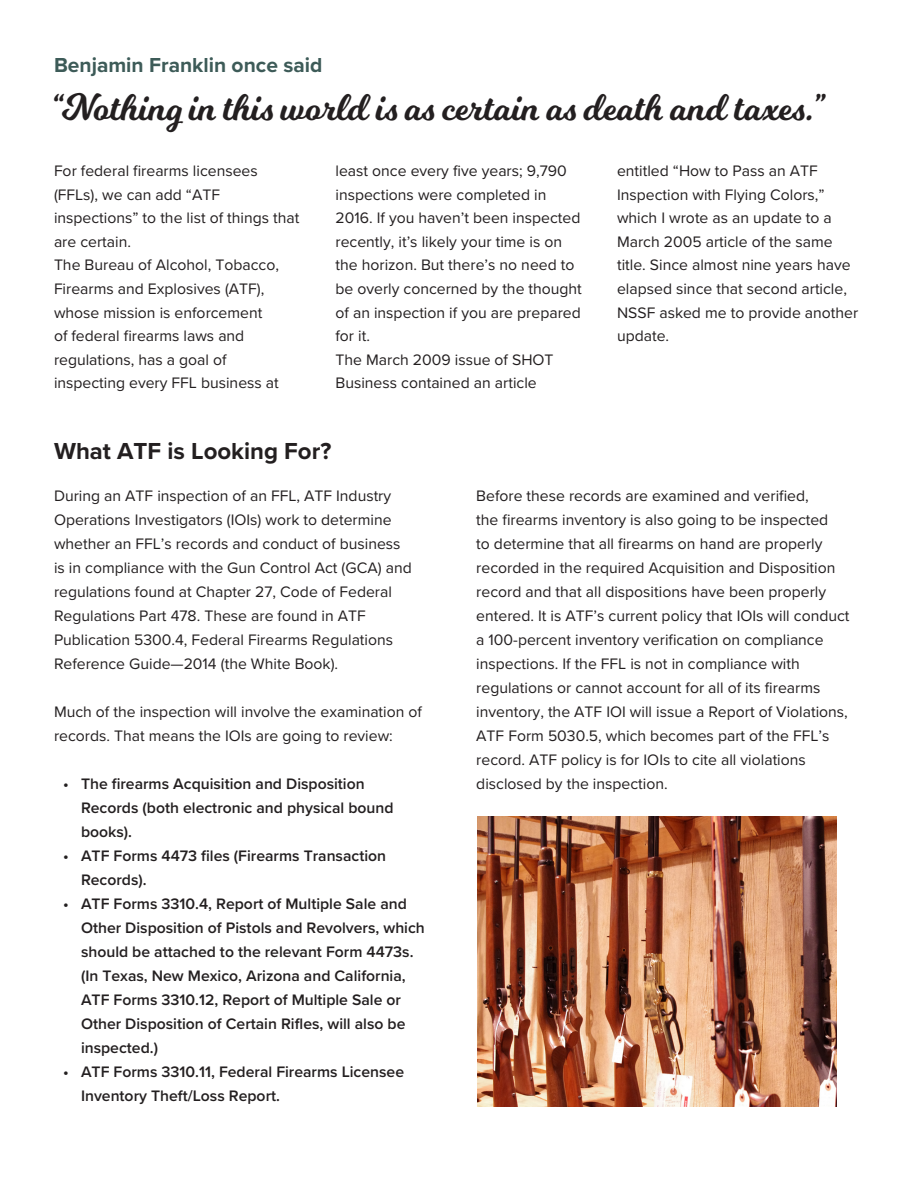
<style>
.page{position:relative;width:918px;height:1188px;background:#fff}
.page>*{position:absolute;margin:0;border:0;box-sizing:border-box;transform-origin:0 0}
.t1{font:37.5px "Milkshake";color:#231f20}
.t2{font:700 24px "Proxima Nova";color:#231f20}
.t3{font:700 21px "Proxima Nova";color:#3d5b58}
.t4{font:15.75px/23.5px "Proxima Nova";color:#231f20}
.t5{font:600 15.75px/24px "Proxima Nova";color:#231f20}
</style>
<div class="page">
<img style="left:477px;top:816px;width:359px;height:291px">
<p class="t3" style="left:54px;top:50px;width:270px">Benjamin Franklin once said</p>
<p class="t1" style="left:54px;top:81px;width:773px">“Nothing in this world is as certain as death and taxes.”</p>
<p class="t4" style="left:54px;top:159px;width:247px">For federal firearms licensees (FFLs), we can add “ATF inspections” to the list of things that are certain.</p>
<p class="t4" style="left:54px;top:253px;width:227px">The Bureau of Alcohol, Tobacco,<br>Firearms and Explosives (ATF), whose mission is enforcement of federal firearms laws and regulations, has a goal of inspecting every FFL business at</p>
<p class="t4" style="left:336px;top:159px;width:248px">least once every five years; 9,790 inspections were completed in<br>2016. If you haven’t been inspected recently, it’s likely your time is on the horizon. But there’s no need to be overly concerned by the thought of an inspection if you are prepared for it.</p>
<p class="t4" style="left:336px;top:347px;width:220px">The March 2009 issue of SHOT<br>Business contained an article</p>
<p class="t4" style="left:617px;top:159px;width:243px">entitled “How to Pass an ATF<br>Inspection with Flying Colors,” which I wrote as an update to a<br>March 2005 article of the same title. Since almost nine years have elapsed since that second article,<br>NSSF asked me to provide another update.</p>
<p class="t2" style="left:54px;top:433px;width:279px">What ATF is Looking For?</p>
<p class="t4" style="left:54px;top:483px;width:359px;line-height:24px">During an ATF inspection of an FFL, ATF Industry Operations Investigators (IOIs) work to determine whether an FFL’s records and conduct of business is in compliance with the Gun Control Act (GCA) and regulations found at Chapter 27, Code of Federal Regulations Part 478. These are found in ATF Publication 5300.4, Federal Firearms Regulations Reference Guide—2014 (the White Book).</p>
<p class="t4" style="left:54px;top:699px;width:370px;line-height:24px">Much of the inspection will involve the examination of records. That means the IOIs are going to review:</p>
<p class="t5" style="left:81px;top:771px;width:314px;text-indent:-18px">• The firearms Acquisition and Disposition<br>Records (both electronic and physical bound books).</p>
<p class="t5" style="left:81px;top:843px;width:307px;text-indent:-18px">• ATF Forms 4473 files (Firearms Transaction<br>Records).</p>
<p class="t5" style="left:81px;top:891px;width:345px;text-indent:-18px">• ATF Forms 3310.4, Report of Multiple Sale and Other Disposition of Pistols and Revolvers, which should be attached to the relevant Form 4473s. (In Texas, New Mexico, Arizona and California, ATF Forms 3310.12, Report of Multiple Sale or Other Disposition of Certain Rifles, will also be inspected.)</p>
<p class="t5" style="left:81px;top:1059px;width:325px;text-indent:-18px">• ATF Forms 3310.11, Federal Firearms Licensee<br>Inventory Theft/Loss Report.</p>
<p class="t4" style="left:476px;top:483px;width:375px;line-height:24px">Before these records are examined and verified,<br>the firearms inventory is also going to be inspected<br>to determine that all firearms on hand are properly recorded in the required Acquisition and Disposition record and that all dispositions have been properly entered. It is ATF’s current policy that IOIs will conduct a 100-percent inventory verification on compliance inspections. If the FFL is not in compliance with regulations or cannot account for all of its firearms inventory, the ATF IOI will issue a Report of Violations, ATF Form 5030.5, which becomes part of the FFL’s record. ATF policy is for IOIs to cite all violations disclosed by the inspection.</p>
</div>
